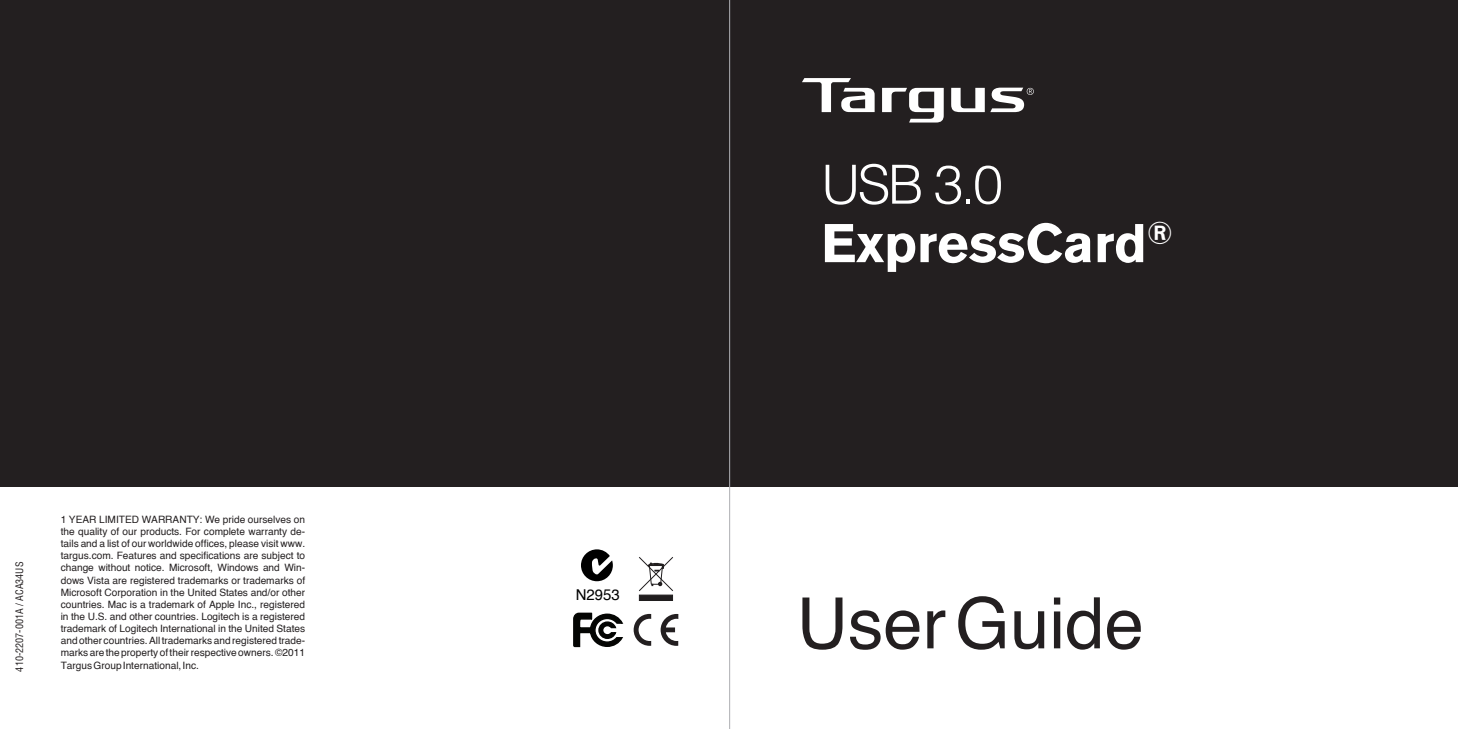
<style>
.page{position:relative;width:1458px;height:729px;background:#fff}
.page>*{position:absolute;margin:0;border:0;box-sizing:border-box;transform-origin:0 0}
.t1{font:70.88px "Helvetica";color:#231f20}
.t2{font:700 54px "Akzidenz Grotesk BQ";color:#fff}
.t3{font:300 54px "Helvetica";color:#fff}
.t4{font:14.85px "Helvetica";color:#000}
.t5{font:10.12px/12.2px "Helvetica";color:#231f20;text-align:justify}
.t6{font:condensed 10.12px "Helvetica";color:#231f20}
</style>
<div class="page">
<div style="left:0;top:0;width:1458px;height:487px;background:#231f20"></div>
<hr style="left:729px;top:0;width:1px;height:729px;background:#aeafb3">
<svg style="left:802px;top:78px;width:73px;height:34px"></svg>
<svg style="left:882px;top:88px;width:62px;height:35px"></svg>
<svg style="left:951px;top:88px;width:83px;height:24px"></svg>
<svg style="left:573px;top:612px;width:51px;height:36px"></svg>
<svg style="left:661px;top:614px;width:17px;height:32px"></svg>
<svg style="left:634px;top:614px;width:17px;height:32px"></svg>
<svg style="left:581px;top:549px;width:32px;height:32px"></svg>
<div style="left:639px;top:595px;width:34px;height:6px;background:#201d1e"></div>
<svg style="left:639px;top:557px;width:34px;height:35px"></svg>
<p class="t6" style="left:13px;top:672px;width:111px;rotate:-90deg">410-2207-001A / ACA34US</p>
<p class="t5" style="left:61px;top:513px;width:246px">1 YEAR LIMITED WARRANTY: We pride ourselves on the quality of our products. For complete warranty de&shy;tails and a list of our worldwide offices, please visit www. targus.com. Features and specifications are subject to change without notice. Microsoft, Windows and Win&shy;dows Vista are registered trademarks or trademarks of Microsoft Corporation in the United States and/or other countries. Mac is a trademark of Apple Inc., registered in the U.S. and other countries. Logitech is a registered trademark of Logitech International in the United States and other countries. All trademarks and registered trade&shy;marks are the property of their respective owners. ©2011<br>Targus Group International, Inc.</p>
<h3 class="t4" style="left:576px;top:586px;width:46px">N2953</h3>
<p class="t3" style="left:821px;top:151px;width:183px">USB 3.0</p>
<p class="t2" style="left:821px;top:212px;width:353px">ExpressCard<sup>®</sup></p>
<p class="t1" style="left:797px;top:579px;width:349px">User Guide</p>
</div>
